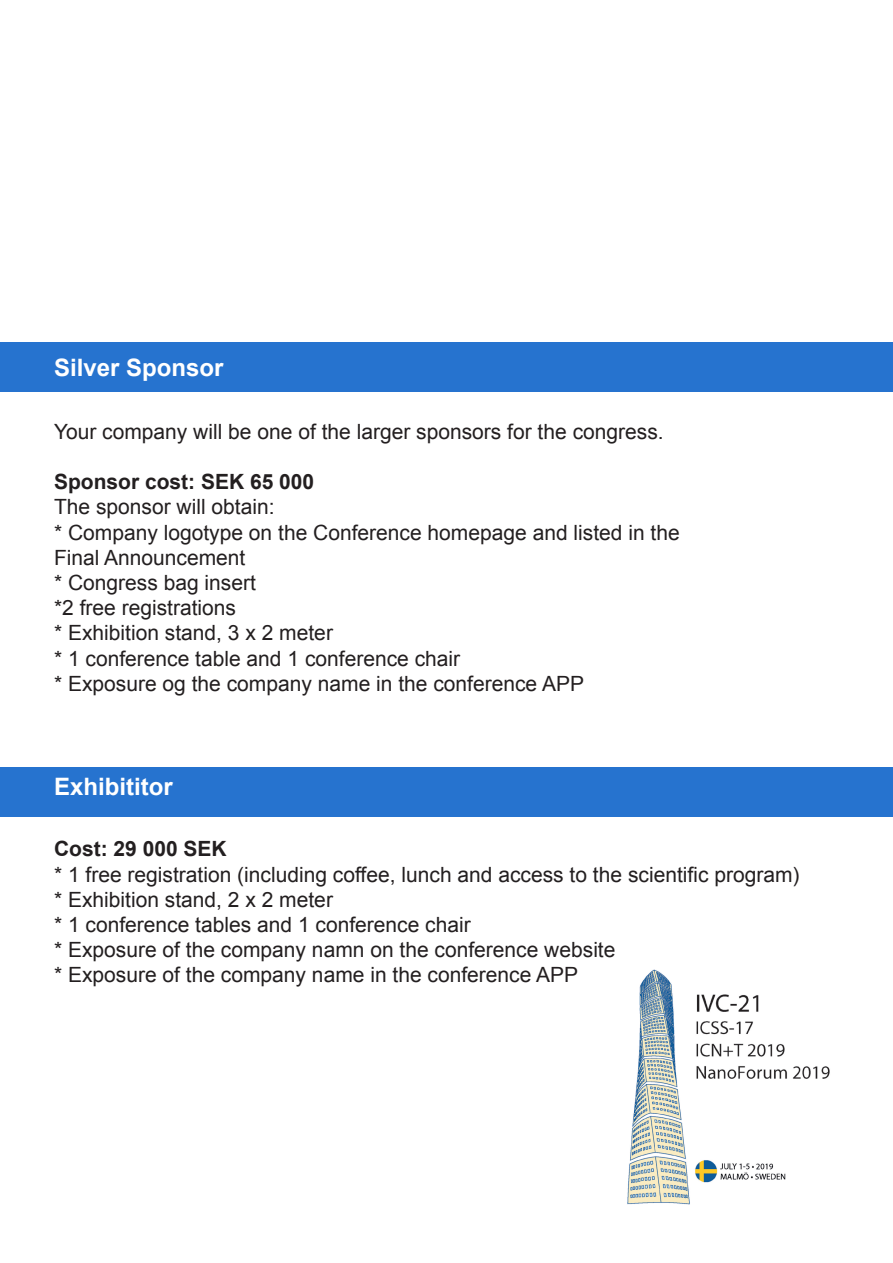
<style>
.page{position:relative;width:893px;height:1263px;background:#fff}
.page>*{position:absolute;margin:0;border:0;box-sizing:border-box;transform-origin:0 0}
.t1{font:700 24px "Arial";color:#fff}
.t2{font:21px/25.2px "Arial";color:#231f20}
.t3{font:700 21px "Arial";color:#231f20}
</style>
<div class="page">
<div style="left:0;top:767px;width:893px;height:49px;background:#2673cf"></div>
<div style="left:0;top:342px;width:893px;height:49px;background:#2673cf"></div>
<img style="left:627px;top:969px;width:203px;height:236px">
<p class="t1" style="left:54px;top:352px;width:171px">Silver Sponsor</p>
<p class="t2" style="left:54px;top:419px;width:611px">Your company will be one of the larger sponsors for the congress.</p>
<p class="t3" style="left:54px;top:468px;width:262px">Sponsor cost: SEK 65 000</p>
<p class="t2" style="left:54px;top:495px;width:222px">The sponsor will obtain:</p>
<p class="t2" style="left:54px;top:520px;width:627px">* Company logotype on the Conference homepage and listed in the<br>Final Announcement</p>
<p class="t2" style="left:54px;top:570px;width:203px">* Congress bag insert</p>
<p class="t2" style="left:54px;top:595px;width:184px">*2 free registrations</p>
<p class="t2" style="left:54px;top:621px;width:280px">* Exhibition stand, 3 x 2 meter</p>
<p class="t2" style="left:54px;top:646px;width:408px">* 1 conference table and 1 conference chair</p>
<p class="t2" style="left:54px;top:671px;width:531px">* Exposure og the company name in the conference APP</p>
<p class="t1" style="left:54px;top:770px;width:120px">Exhibititor</p>
<p class="t3" style="left:54px;top:835px;width:174px">Cost: 29 000 SEK</p>
<p class="t2" style="left:54px;top:862px;width:747px">* 1 free registration (including coffee, lunch and access to the scientific program)</p>
<p class="t2" style="left:54px;top:887px;width:280px">* Exhibition stand, 2 x 2 meter</p>
<p class="t2" style="left:54px;top:912px;width:418px">* 1 conference tables and 1 conference chair</p>
<p class="t2" style="left:54px;top:937px;width:563px">* Exposure of the company namn on the conference website</p>
<p class="t2" style="left:54px;top:963px;width:526px">* Exposure of the company name in the conference APP</p>
</div>
